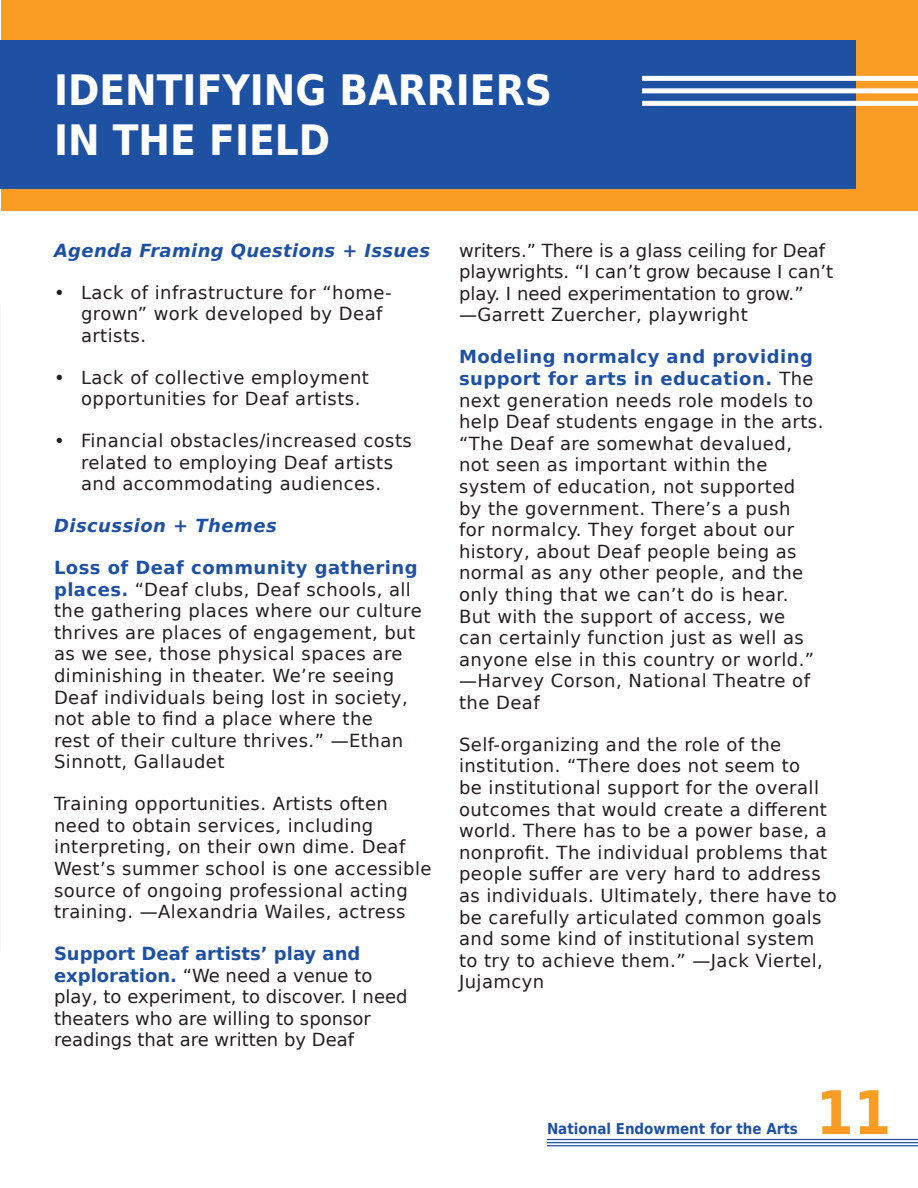
<style>
.page{position:relative;width:918px;height:1188px;background:#fff}
.page>*{position:absolute;margin:0;border:0;box-sizing:border-box;transform-origin:0 0}
.t1{font:700 60px "DejaVu Sans Condensed";color:#f89c24}
.t2{font:700 42px/50.4px "DejaVu Sans Condensed";color:#fff}
.t3{font:18px/21.6px "DejaVu Sans";letter-spacing:.025em;color:#231f20}
.t4{font:18px/21.6px "DejaVu Sans";color:#231f20}
.t5{font:italic 700 18px "DejaVu Sans";letter-spacing:.02em;color:#1f51a3}
.t6{font:700 15px "DejaVu Sans Condensed";color:#1f51a3}
.s1{font-weight:700;color:#1f51a3}
</style>
<div class="page">
<hr style="left:547px;top:1139px;width:371px;height:1px;background:#1f51a3">
<hr style="left:547px;top:1142px;width:371px;height:1px;background:#1f51a3">
<hr style="left:547px;top:1145px;width:371px;height:1px;background:#1f51a3">
<div style="left:1px;top:0;width:917px;height:211px;background:#f89c24"></div>
<div style="left:0;top:40px;width:856px;height:149px;background:#1f51a3"></div>
<div style="left:642px;top:76px;width:276px;height:5px;background:#fff"></div>
<div style="left:642px;top:88px;width:276px;height:5px;background:#fff"></div>
<div style="left:642px;top:101px;width:276px;height:5px;background:#fff"></div>
<h2 class="t2" style="left:54px;top:64px;width:500px">IDENTIFYING BARRIERS<br>IN THE FIELD</h2>
<p class="t5" style="left:54px;top:236px;width:378px">Agenda Framing Questions + Issues</p>
<p class="t3" style="left:81px;top:281px;width:312px;text-indent:-27px">• Lack of infrastructure for “home&shy;grown” work developed by Deaf artists.</p>
<p class="t3" style="left:81px;top:366px;width:289px;text-indent:-27px">• Lack of collective employment opportunities for Deaf artists.</p>
<p class="t3" style="left:54px;top:429px;width:359px;text-align:center">• Financial obstacles/increased costs related to employing Deaf artists<br>and accommodating audiences.</p>
<p class="t5" style="left:54px;top:512px;width:224px">Discussion + Themes</p>
<p class="t3" style="left:54px;top:556px;width:369px"><span class="s1">Loss of Deaf community gathering places.</span> “Deaf clubs, Deaf schools, all the gathering places where our culture thrives are places of engagement, but as we see, those physical spaces are diminishing in theater. We’re seeing Deaf individuals being lost in society, not able to find a place where the<br>rest of their culture thrives.” —Ethan Sinnott, Gallaudet</p>
<p class="t3" style="left:54px;top:792px;width:379px">Training opportunities. Artists often need to obtain services, including interpreting, on their own dime. Deaf West’s summer school is one accessible source of ongoing professional acting training. —Alexandria Wailes, actress</p>
<p class="t4" style="left:54px;top:942px;width:355px"><span class="s1">Support Deaf artists’ play and exploration.</span> “We need a venue to play, to experiment, to discover. I need theaters who are willing to sponsor readings that are written by Deaf</p>
<p class="t4" style="left:459px;top:239px;width:376px">writers.” There is a glass ceiling for Deaf playwrights. “I can’t grow because I can’t play. I need experimentation to grow.” —Garrett Zuercher, playwright</p>
<p class="t3" style="left:459px;top:346px;width:366px"><span class="s1">Modeling normalcy and providing support for arts in education.</span> The next generation needs role models to help Deaf students engage in the arts. “The Deaf are somewhat devalued, not seen as important within the system of education, not supported<br>by the government. There’s a push<br>for normalcy. They forget about our history, about Deaf people being as normal as any other people, and the only thing that we can’t do is hear.<br>But with the support of access, we<br>can certainly function just as well as anyone else in this country or world.” —Harvey Corson, National Theatre of the Deaf</p>
<p class="t3" style="left:459px;top:733px;width:379px">Self-organizing and the role of the institution. “There does not seem to<br>be institutional support for the overall outcomes that would create a different world. There has to be a power base, a nonprofit. The individual problems that people suffer are very hard to address as individuals. Ultimately, there have to be carefully articulated common goals and some kind of institutional system to try to achieve them.” —Jack Viertel, Jujamcyn</p>
<p class="t6" style="left:547px;top:1116px;width:252px">National Endowment for the Arts</p>
<h1 class="t1" style="left:816px;top:1064px;width:77px">11</h1>
</div>
